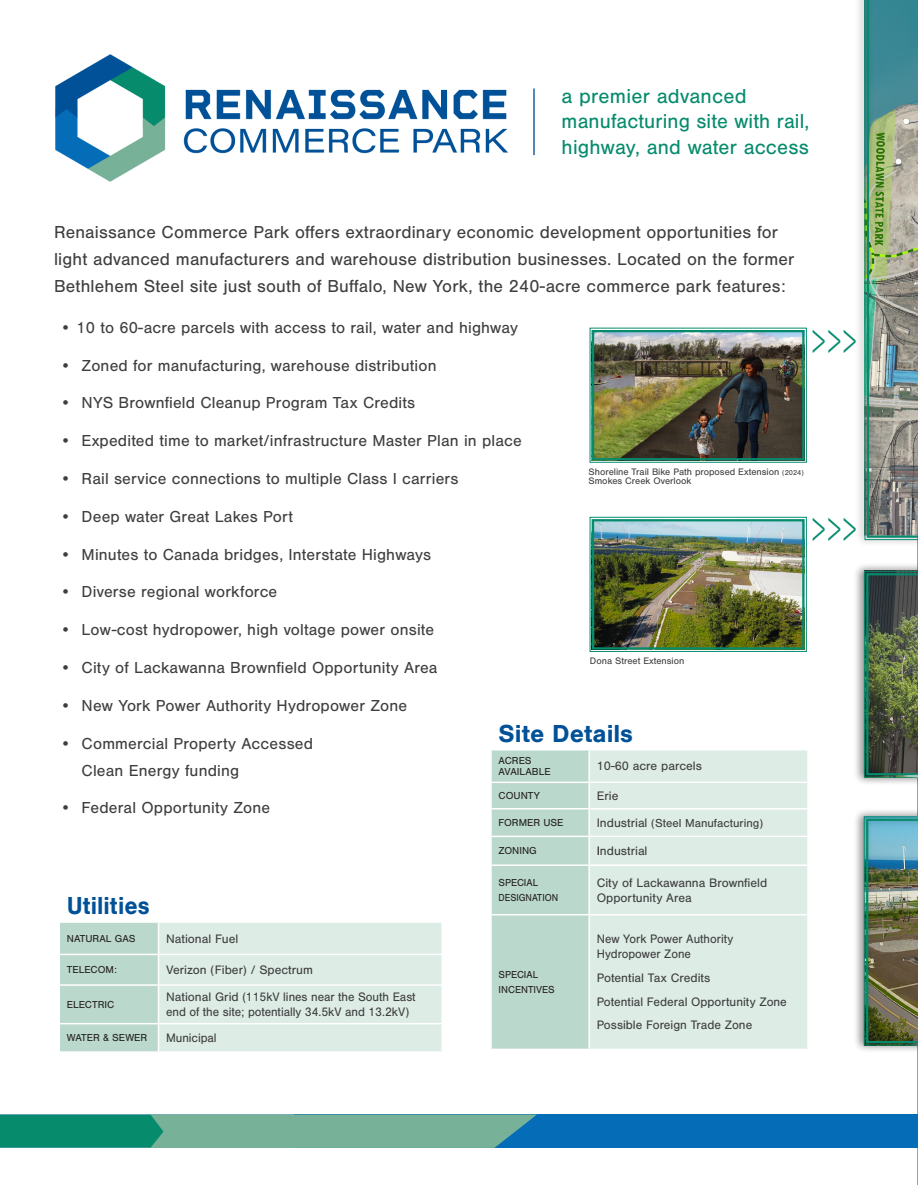
<style>
.page{position:relative;width:918px;height:1188px;background:#fff}
.page>*{position:absolute;margin:0;border:0;box-sizing:border-box;transform-origin:0 0}
.t1{font:45.9px "Minion Pro";color:#068b6d;scale:.6 1}
.Subhead_bold_green{font:700 25.5px "Nimbus San";color:#005198}
.Subhead_bold_green-2{font:700 25.5px "Nimbus San";color:#005198;scale:.93 1}
.White_italic{font:21px/25.5px "Nimbus San";letter-spacing:.01em;color:#068b6d}
.Body_left{font:18px/27px "Nimbus San";letter-spacing:.01em;color:#3e3e3f}
.t2{font:16.5px/27px "Nimbus San";letter-spacing:.01em;color:#3e3e3f}
.body_left_chart{font:12.75px/15px "Nimbus San";color:#3e3e3f}
.body_left_chart-2{font:12.75px/15px "Nimbus San";color:#3e3e3f;scale:.95 1}
.body_left_chart-3{font:12.75px "Nimbus San";color:#3e3e3f;scale:.96 1}
.body_left_chart-4{font:12px "Nimbus San";color:#3e3e3f}
.column_left{font:10.5px/10.5px "Nimbus San";color:#231f20}
.column_left-2{font:10.5px "Nimbus San";color:#231f20;scale:.9 1}
.Body_left-2{font:9.75px/9px "Nimbus San";color:#3e3e3f}
.s1{font-size:7.5px}
.s2{font-size:12.75px}
.s3{color:#231f20}
</style>
<div class="page">
<div style="left:492px;top:750px;width:96px;height:299px;background:#bad8cb"></div>
<div style="left:590px;top:750px;width:217px;height:299px;background:#ddece5"></div>
<hr style="left:490px;top:782px;width:99px;height:1px;background:#fff">
<hr style="left:589px;top:782px;width:220px;height:1px;background:#fff">
<hr style="left:490px;top:808px;width:99px;height:2px;background:#fff">
<hr style="left:589px;top:808px;width:220px;height:2px;background:#fff">
<hr style="left:490px;top:836px;width:99px;height:1px;background:#fff">
<hr style="left:589px;top:836px;width:220px;height:1px;background:#fff">
<hr style="left:490px;top:864px;width:99px;height:2px;background:#fff">
<hr style="left:589px;top:864px;width:220px;height:2px;background:#fff">
<hr style="left:490px;top:914px;width:99px;height:1px;background:#fff">
<hr style="left:589px;top:914px;width:220px;height:1px;background:#fff">
<img style="left:56px;top:55px;width:451px;height:126px">
<hr style="left:533px;top:88px;width:2px;height:67px;background:#1a62a2">
<svg style="left:59px;top:922px;width:383px;height:129px;background:#d6e7df"></svg>
<hr style="left:441px;top:1024px;width:2px;height:27px;background:#fff">
<img style="left:589px;top:327px;width:218px;height:136px">
<div style="left:592px;top:330px;width:213px;height:130px;border:2px solid #068b6d"></div>
<img style="left:589px;top:517px;width:218px;height:135px">
<div style="left:592px;top:519px;width:212px;height:131px;border:2px solid #068b6d"></div>
<hr style="left:917px;top:0;width:1px;height:1185px;background:#3e3e3f">
<div style="left:853px;top:563px;width:65px;height:223px;background:#231f20;opacity:.42"></div>
<img style="left:864px;top:571px;width:54px;height:207px">
<div style="left:853px;top:808px;width:65px;height:245px;background:#231f20;opacity:.42"></div>
<img style="left:863px;top:816px;width:55px;height:230px">
<div style="left:854px;top:0;width:64px;height:548px;background:#231f20;opacity:.42"></div>
<img style="left:864px;top:0;width:54px;height:540px">
<svg style="left:0;top:1115px;width:918px;height:33px;background:#318c9e"></svg>
<p class="White_italic" style="left:562px;top:84px;width:249px">a premier advanced manufacturing site with rail, highway, and water access</p>
<p class="Body_left" style="left:54px;top:219px;width:742px">Renaissance Commerce Park offers extraordinary economic development opportunities for light advanced manufacturers and warehouse distribution businesses. Located on the former<br>Bethlehem Steel site just south of Buffalo, New York, the 240-acre commerce park features:</p>
<p class="t2" style="left:60px;top:314px;width:459px">• 10 to 60-acre parcels with access to rail, water and highway</p>
<p class="t2" style="left:60px;top:352px;width:378px">• Zoned for manufacturing, warehouse distribution</p>
<p class="t2" style="left:60px;top:390px;width:357px">• NYS Brownfield Cleanup Program Tax Credits</p>
<p class="t2" style="left:60px;top:427px;width:463px">• Expedited time to market/infrastructure Master Plan in place</p>
<p class="t2" style="left:60px;top:465px;width:400px">• Rail service connections to multiple Class I carriers</p>
<p class="t2" style="left:60px;top:503px;width:234px">• Deep water Great Lakes Port</p>
<p class="t2" style="left:60px;top:541px;width:373px">• Minutes to Canada bridges, Interstate Highways</p>
<p class="t2" style="left:60px;top:579px;width:219px">• Diverse regional workforce</p>
<p class="t2" style="left:60px;top:616px;width:376px">• Low-cost hydropower, high voltage power onsite</p>
<p class="t2" style="left:60px;top:654px;width:379px">• City of Lackawanna Brownfield Opportunity Area</p>
<p class="t2" style="left:60px;top:692px;width:349px">• New York Power Authority Hydropower Zone</p>
<p class="t2" style="left:82px;top:730px;width:233px;text-indent:-22px">• Commercial Property Accessed<br>Clean Energy funding</p>
<p class="t2" style="left:60px;top:795px;width:212px">• Federal Opportunity Zone</p>
<p class="Body_left-2" style="left:588px;top:468px;width:217px">Shoreline Trail Bike Path proposed Extension <span class="s1">(2024)<br></span>Smokes Creek Overlook</p>
<p class="Body_left-2" style="left:590px;top:657px;width:96px">Dona Street Extension</p>
<p class="Subhead_bold_green" style="left:499px;top:719px;width:136px">Site Details</p>
<p class="column_left" style="left:499px;top:756px;width:54px">ACRES<br>AVAILABLE</p>
<p class="body_left_chart" style="left:597px;top:759px;width:107px">10-60 acre parcels</p>
<p class="column_left" style="left:499px;top:791px;width:43px">COUNTY</p>
<p class="body_left_chart" style="left:597px;top:788px;width:23px">Erie</p>
<p class="column_left" style="left:499px;top:818px;width:67px">FORMER USE</p>
<p class="body_left_chart-4" style="left:597px;top:816px;width:168px"><span class="s2">Industrial</span> (Steel Manufacturing)</p>
<p class="column_left" style="left:499px;top:846px;width:40px">ZONING</p>
<p class="body_left_chart" style="left:597px;top:844px;width:52px"><span class="s3">I</span>ndustrial</p>
<p class="column_left" style="left:499px;top:877px;width:41px">SPECIAL</p>
<p class="column_left-2" style="left:499px;top:892px;width:68px">DESIGNATION</p>
<p class="body_left_chart" style="left:597px;top:875px;width:172px">City of Lackawanna Brownfield<br>Opportunity Area</p>
<p class="Subhead_bold_green-2" style="left:67px;top:892px;width:91px">Utilities</p>
<p class="column_left" style="left:67px;top:933px;width:70px">NATURAL GAS</p>
<p class="body_left_chart" style="left:166px;top:931px;width:74px">National Fuel</p>
<p class="column_left" style="left:67px;top:965px;width:52px">TELECOM:</p>
<p class="body_left_chart" style="left:166px;top:962px;width:148px">Verizon (Fiber) / Spectrum</p>
<p class="column_left" style="left:67px;top:999px;width:49px">ELECTRIC</p>
<p class="body_left_chart" style="left:166px;top:990px;width:251px">National Grid (115kV lines near the South East end of the site; potentially 34.5kV and 13.2kV)</p>
<p class="column_left" style="left:67px;top:1033px;width:82px">WATER &amp; SEWER</p>
<p class="body_left_chart-3" style="left:166px;top:1031px;width:54px">Municipal</p>
<p class="body_left_chart-2" style="left:597px;top:932px;width:145px">New York Power Authority<br>Hydropower Zone</p>
<p class="body_left_chart" style="left:597px;top:970px;width:115px">Potential Tax Credits</p>
<p class="body_left_chart" style="left:597px;top:994px;width:192px">Potential Federal Opportunity Zone</p>
<p class="body_left_chart" style="left:597px;top:1018px;width:157px">Possible Foreign Trade Zone</p>
<p class="column_left" style="left:499px;top:970px;width:41px">SPECIAL</p>
<p class="column_left" style="left:499px;top:985px;width:58px">INCENTIVES</p>
<p class="t1" style="left:811px;top:307px;width:79px">&gt;&gt;&gt;</p>
<p class="t1" style="left:811px;top:495px;width:79px">&gt;&gt;&gt;</p>
</div>
